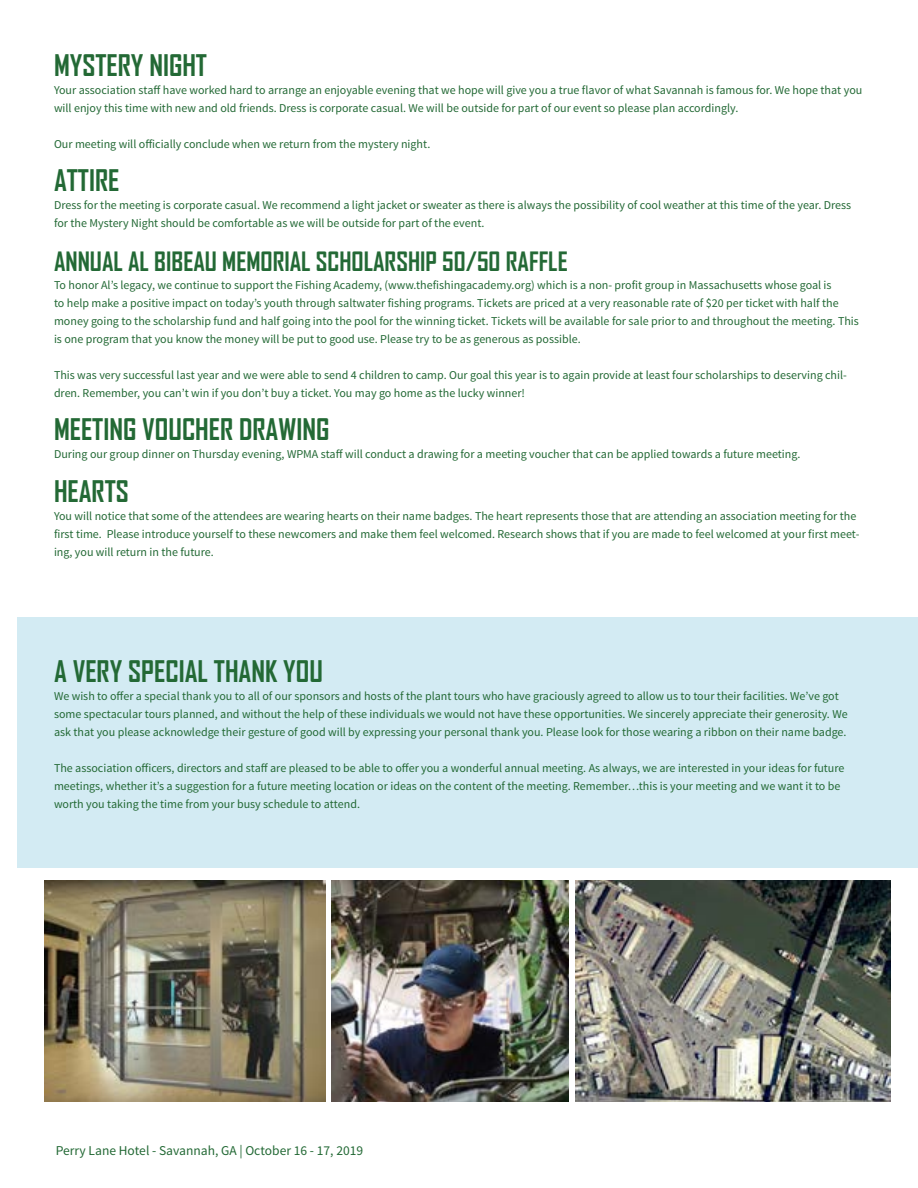
<style>
.page{position:relative;width:918px;height:1188px;background:#fff}
.page>*{position:absolute;margin:0;border:0;box-sizing:border-box;transform-origin:0 0}
.t1{font:700 28.5px "Agency FB";color:#236935}
.t2{font:700 25.5px "Agency FB";color:#236935}
.t3{font:13.5px "Source Sans Pro";color:#236935}
.t4{font:12px/18px "Source Sans Pro";color:#236935}
</style>
<div class="page">
<div style="left:17px;top:618px;width:901px;height:250px;background:#d3ebf3"></div>
<img style="left:575px;top:880px;width:316px;height:221px">
<img style="left:331px;top:880px;width:238px;height:221px">
<img style="left:44px;top:880px;width:281px;height:221px">
<p class="t1" style="left:54px;top:47px;width:155px">MYSTERY NIGHT</p>
<p class="t4" style="left:54px;top:81px;width:810px">Your association staff have worked hard to arrange an enjoyable evening that we hope will give you a true flavor of what Savannah is famous for. We hope that you will enjoy this time with new and old friends. Dress is corporate casual. We will be outside for part of our event so please plan accordingly.</p>
<p class="t4" style="left:54px;top:135px;width:378px">Our meeting will officially conclude when we return from the mystery night.</p>
<p class="t1" style="left:54px;top:163px;width:67px">ATTIRE</p>
<p class="t4" style="left:54px;top:197px;width:799px">Dress for the meeting is corporate casual. We recommend a light jacket or sweater as there is always the possibility of cool weather at this time of the year. Dress for the Mystery Night should be comfortable as we will be outside for part of the event.</p>
<p class="t2" style="left:54px;top:245px;width:515px">ANNUAL AL BIBEAU MEMORIAL SCHOLARSHIP 50/50 RAFFLE</p>
<p class="t4" style="left:54px;top:276px;width:806px">To honor Al’s legacy, we continue to support the Fishing Academy, (www.thefishingacademy.org) which is a non- profit group in Massachusetts whose goal is<br>to help make a positive impact on today’s youth through saltwater fishing programs. Tickets are priced at a very reasonable rate of $20 per ticket with half the money going to the scholarship fund and half going into the pool for the winning ticket. Tickets will be available for sale prior to and throughout the meeting. This is one program that you know the money will be put to good use. Please try to be as generous as possible.</p>
<p class="t4" style="left:54px;top:366px;width:794px">This was very successful last year and we were able to send 4 children to camp. Our goal this year is to again provide at least four scholarships to deserving chil&shy;dren. Remember, you can’t win if you don’t buy a ticket. You may go home as the lucky winner!</p>
<p class="t1" style="left:54px;top:412px;width:277px">MEETING VOUCHER DRAWING</p>
<p class="t4" style="left:54px;top:446px;width:748px">During our group dinner on Thursday evening, WPMA staff will conduct a drawing for a meeting voucher that can be applied towards a future meeting.</p>
<p class="t1" style="left:54px;top:473px;width:76px">HEARTS</p>
<p class="t4" style="left:54px;top:507px;width:807px">You will notice that some of the attendees are wearing hearts on their name badges. The heart represents those that are attending an association meeting for the first time. Please introduce yourself to these newcomers and make them feel welcomed. Research shows that if you are made to feel welcomed at your first meet&shy;ing, you will return in the future.</p>
<p class="t1" style="left:54px;top:653px;width:270px">A VERY SPECIAL THANK YOU</p>
<p class="t4" style="left:54px;top:687px;width:795px">We wish to offer a special thank you to all of our sponsors and hosts of the plant tours who have graciously agreed to allow us to tour their facilities. We’ve got some spectacular tours planned, and without the help of these individuals we would not have these opportunities. We sincerely appreciate their generosity. We ask that you please acknowledge their gesture of good will by expressing your personal thank you. Please look for those wearing a ribbon on their name badge.</p>
<p class="t4" style="left:54px;top:759px;width:792px">The association officers, directors and staff are pleased to be able to offer you a wonderful annual meeting. As always, we are interested in your ideas for future meetings, whether it’s a suggestion for a future meeting location or ideas on the content of the meeting. Remember…this is your meeting and we want it to be worth you taking the time from your busy schedule to attend.</p>
<p class="t3" style="left:56px;top:1142px;width:309px">Perry Lane Hotel - Savannah, GA | October 16 - 17, 2019</p>
</div>
